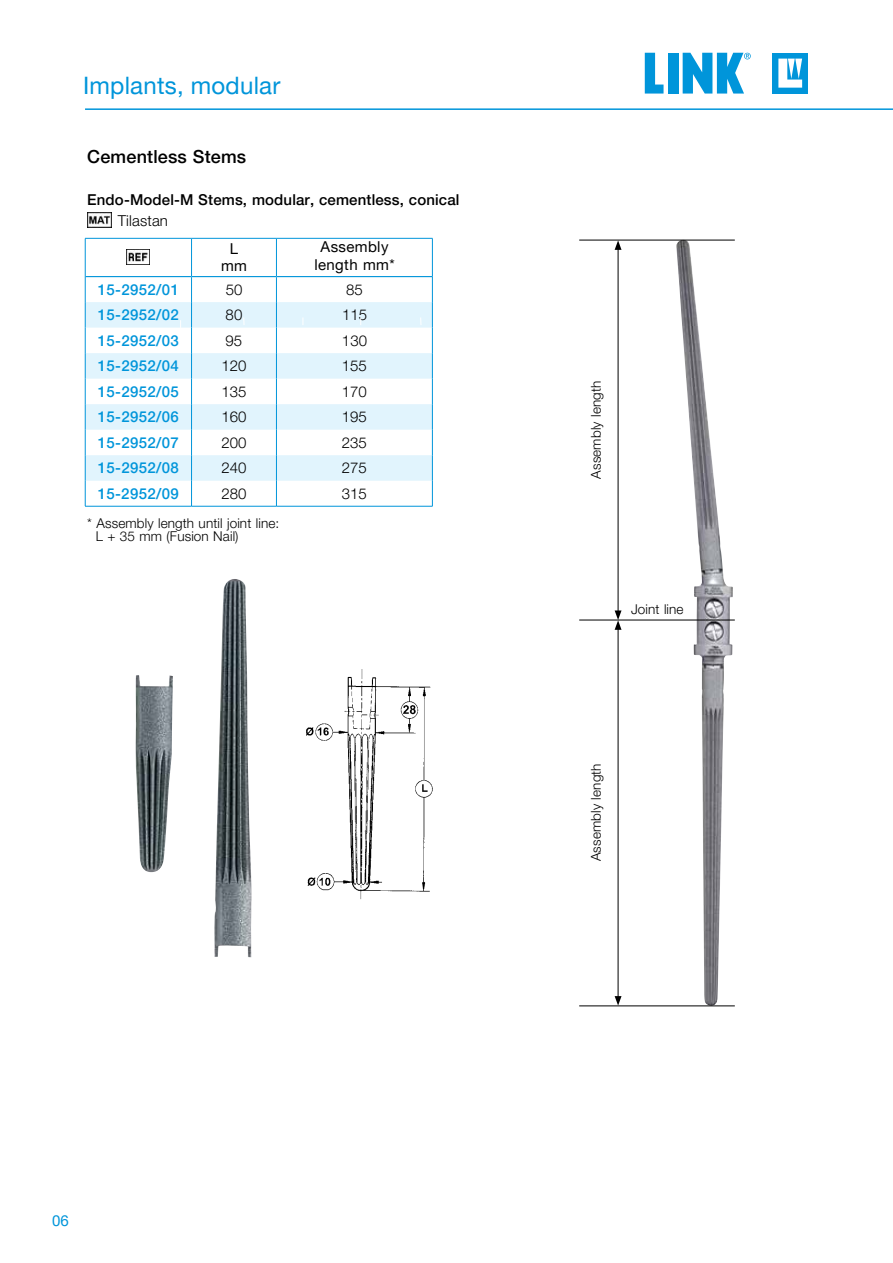
<style>
.page{position:relative;width:893px;height:1263px;background:#fff}
.page>*{position:absolute;margin:0;border:0;box-sizing:border-box;transform-origin:0 0}
.t1{font:24px "Helvetica Neue LT Pro";letter-spacing:.01em;color:#0095da}
.t2{font:500 18px "Helvetica Neue LT Pro";letter-spacing:.01em;color:#000}
.t3{font:500 15px "Helvetica Neue LT Pro";letter-spacing:.025em;color:#0095da}
.t4{font:300 15px "Helvetica Neue LT Pro";color:#000}
.t5{font:500 15px "Helvetica Neue LT Pro";letter-spacing:.01em;color:#000}
.t6{font:15px/16.5px "Helvetica Neue LT Pro";letter-spacing:.025em;color:#000;text-align:center}
.t7{font:15px "Helvetica Neue LT Pro";color:#0095da}
.t8{font:300 13.5px/13.5px "Helvetica Neue LT Pro";letter-spacing:.01em;color:#000}
</style>
<div class="page">
<hr style="left:85px;top:108px;width:808px;height:2px;background:#0095da">
<div style="left:773px;top:53px;width:35px;height:41px;background:#0095da"></div>
<svg style="left:778px;top:59px;width:24px;height:29px"></svg>
<svg style="left:645px;top:53px;width:18px;height:41px"></svg>
<div style="left:668px;top:53px;width:10px;height:41px;background:#0095da"></div>
<svg style="left:683px;top:53px;width:68px;height:41px"></svg>
<svg style="left:86px;top:302px;width:346px;height:179px;fill:#e1f4fd"></svg>
<hr style="left:85px;top:238px;width:107px;height:1px;background:#0095da">
<hr style="left:85px;top:238px;width:1px;height:39px;background:#0095da">
<hr style="left:192px;top:238px;width:84px;height:1px;background:#0095da">
<hr style="left:276px;top:238px;width:157px;height:1px;background:#0095da">
<hr style="left:432px;top:238px;width:1px;height:39px;background:#0095da">
<svg style="left:85px;top:277px;width:1px;height:229px"></svg>
<svg style="left:432px;top:277px;width:1px;height:229px"></svg>
<hr style="left:85px;top:506px;width:107px;height:1px;background:#0095da">
<hr style="left:192px;top:506px;width:84px;height:1px;background:#0095da">
<hr style="left:276px;top:506px;width:157px;height:1px;background:#0095da">
<hr style="left:191px;top:238px;width:1px;height:38px;background:#0095da">
<hr style="left:276px;top:238px;width:1px;height:38px;background:#0095da">
<svg style="left:191px;top:277px;width:1px;height:229px"></svg>
<svg style="left:276px;top:277px;width:1px;height:229px"></svg>
<hr style="left:85px;top:276px;width:107px;height:1px;background:#0095da">
<hr style="left:192px;top:276px;width:84px;height:1px;background:#0095da">
<hr style="left:276px;top:276px;width:156px;height:1px;background:#0095da">
<img style="left:127px;top:250px;width:23px;height:14px">
<img style="left:214px;top:579px;width:38px;height:378px">
<img style="left:135px;top:675px;width:38px;height:197px">
<img style="left:306px;top:669px;width:127px;height:231px">
<img style="left:87px;top:212px;width:25px;height:15px">
<img style="left:676px;top:241px;width:57px;height:764px">
<hr style="left:579px;top:240px;width:156px;height:1px;background:#000">
<hr style="left:579px;top:1005px;width:156px;height:1px;background:#000">
<hr style="left:579px;top:620px;width:156px;height:1px;background:#000">
<hr style="left:618px;top:247px;width:1px;height:366px;background:#000">
<svg style="left:615px;top:240px;width:6px;height:10px"></svg>
<hr style="left:618px;top:627px;width:1px;height:371px;background:#000">
<svg style="left:615px;top:610px;width:6px;height:20px"></svg>
<svg style="left:615px;top:996px;width:6px;height:9px"></svg>
<h1 class="t1" style="left:83px;top:70px;width:199px">Implants, modular</h1>
<p class="t2" style="left:87px;top:146px;width:160px">Cementless Stems</p>
<p class="t5" style="left:87px;top:191px;width:374px">Endo-Model-M Stems, modular, cementless, conical</p>
<p class="t4" style="left:118px;top:212px;width:52px">Tilastan</p>
<p class="t6" style="left:221px;top:240px;width:27px">L mm</p>
<p class="t6" style="left:314px;top:237px;width:82px;line-height:18px">Assembly length mm*</p>
<p class="t3" style="left:98px;top:281px;width:83px">15-2952/01</p>
<p class="t4" style="left:226px;top:280px;width:18px">50</p>
<p class="t4" style="left:346px;top:280px;width:18px">85</p>
<p class="t3" style="left:98px;top:306px;width:83px">15-2952/02</p>
<p class="t4" style="left:226px;top:306px;width:18px">80</p>
<p class="t4" style="left:342px;top:306px;width:27px">115</p>
<p class="t3" style="left:98px;top:331px;width:83px">15-2952/03</p>
<p class="t4" style="left:226px;top:331px;width:18px">95</p>
<p class="t4" style="left:342px;top:331px;width:27px">130</p>
<p class="t3" style="left:98px;top:357px;width:83px">15-2952/04</p>
<p class="t4" style="left:221px;top:357px;width:27px">120</p>
<p class="t4" style="left:342px;top:357px;width:27px">155</p>
<p class="t3" style="left:98px;top:382px;width:83px">15-2952/05</p>
<p class="t4" style="left:221px;top:382px;width:27px">135</p>
<p class="t4" style="left:342px;top:382px;width:27px">170</p>
<p class="t3" style="left:98px;top:408px;width:83px">15-2952/06</p>
<p class="t4" style="left:221px;top:408px;width:27px">160</p>
<p class="t4" style="left:342px;top:408px;width:27px">195</p>
<p class="t3" style="left:98px;top:433px;width:83px">15-2952/07</p>
<p class="t4" style="left:221px;top:433px;width:27px">200</p>
<p class="t4" style="left:342px;top:433px;width:27px">235</p>
<p class="t3" style="left:98px;top:459px;width:83px">15-2952/08</p>
<p class="t4" style="left:221px;top:459px;width:27px">240</p>
<p class="t4" style="left:342px;top:459px;width:27px">275</p>
<p class="t3" style="left:98px;top:484px;width:83px">15-2952/09</p>
<p class="t4" style="left:221px;top:484px;width:27px">280</p>
<p class="t4" style="left:342px;top:484px;width:27px">315</p>
<p class="t8" style="left:96px;top:516px;width:185px;text-indent:-9px">* Assembly length until joint line:<br>L + 35 mm (Fusion Nail)</p>
<p class="t8" style="left:589px;top:479px;width:99px;rotate:-90deg">Assembly length</p>
<p class="t8" style="left:631px;top:602px;width:54px">Joint line</p>
<p class="t8" style="left:589px;top:861px;width:99px;rotate:-90deg">Assembly length</p>
<p class="t7" style="left:52px;top:1211px;width:18px">06</p>
</div>
